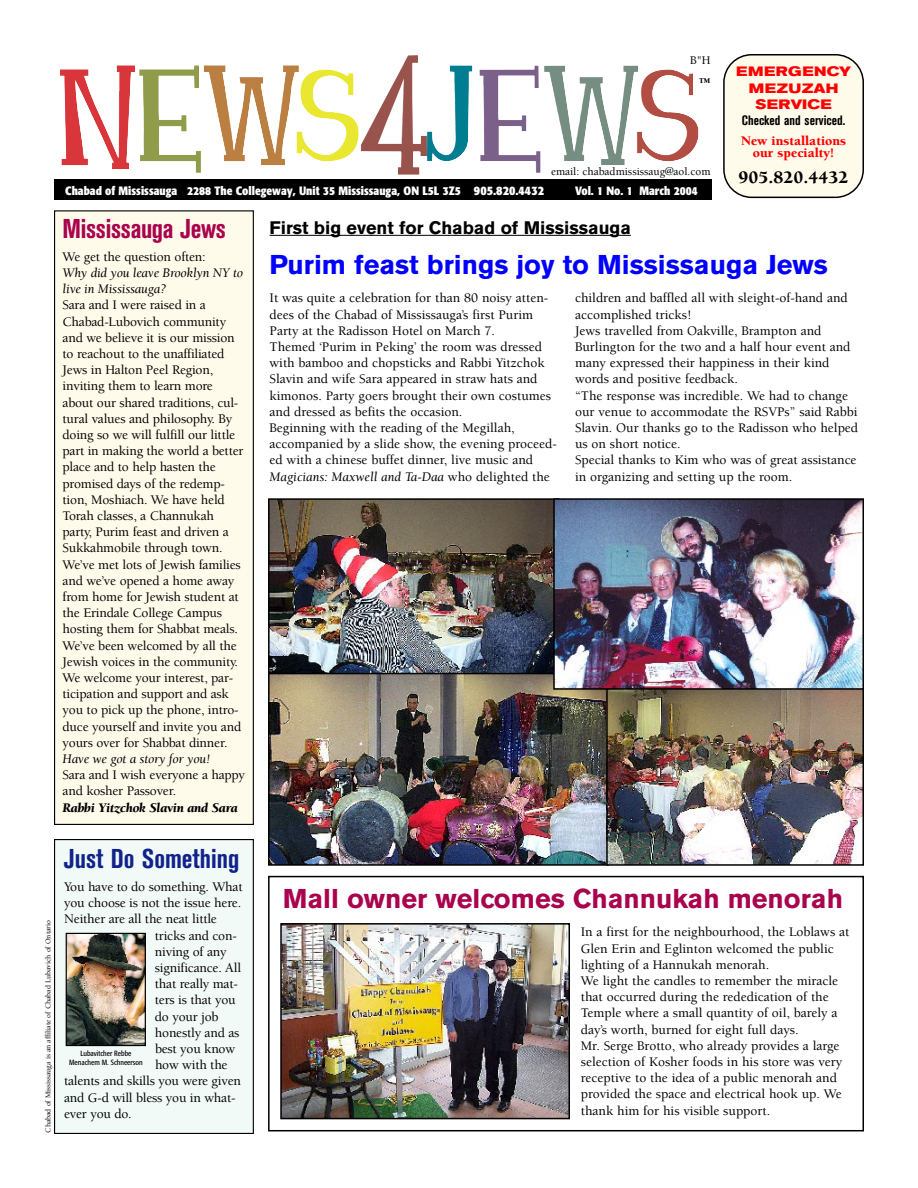
<style>
.page{position:relative;width:918px;height:1188px;background:#fff}
.page>*{position:absolute;margin:0;border:0;box-sizing:border-box;transform-origin:0 0}
.t1{font:700 27px "Akzidenz Grotesk BE";color:#00f}
.t2{font:700 27px "Akzidenz Grotesk BE";color:#a9034d}
.t3{font:700 condensed 27px "Akzidenz Grotesk BE";color:#10238c}
.t4{font:700 condensed 27px "Akzidenz Grotesk BE";letter-spacing:-.01em;color:#a9034d}
.t5{font:700 18px "Akzidenz Grotesk BE";color:#000}
.t6{font:900 18px "Berkeley";color:#000}
.t7{font:500 13.5px/16.2px "Berkeley";color:#000}
.t8{font:italic 13.5px/16.2px "Berkeley";letter-spacing:-.015em;color:#000}
.t9{font:900 13.5px/12.9px "Berkeley";color:#f00;text-align:center}
.t10{font:italic 900 13.5px "Berkeley";letter-spacing:-.015em;color:#000}
.t11{font:700 expanded 13.5px/16.2px "Akzidenz Grotesk BE";letter-spacing:.04em;color:#f00;text-align:center}
.t12{font:700 condensed 13.5px "Akzidenz Grotesk BE";color:#000}
.t13{font:700 condensed 12px "Formata";color:#fff}
.t14{font:500 12px "Berkeley";color:#000}
.t15{font:500 11.25px "Berkeley";color:#000}
.t16{font:500 7.5px "Berkeley";color:#000}
.t17{font:condensed 7.5px/9px "Formata";color:#000;text-align:center}
.t18{font:900 7.5px "Berkeley";color:#000}
.s1{font-size:12.75px}
.s2{font-weight:400;font-style:italic}
</style>
<div class="page">
<svg style="left:723px;top:54px;width:141px;height:144px"></svg>
<img style="left:60px;top:55px;width:638px;height:120px">
<div style="left:54px;top:179px;width:658px;height:21px;background:#000"></div>
<div style="left:55px;top:840px;width:198px;height:293px;background:#f2faf8"></div>
<div style="left:54px;top:839px;width:200px;height:295px;border:1px solid #000"></div>
<img style="left:68px;top:935px;width:76px;height:109px">
<div style="left:66px;top:933px;width:80px;height:113px;border:1px solid #000"></div>
<div style="left:55px;top:211px;width:198px;height:613px;background:#fffbeb"></div>
<div style="left:54px;top:210px;width:200px;height:615px;border:1px solid #000"></div>
<div style="left:268px;top:876px;width:596px;height:255px;border:2px solid #000"></div>
<img style="left:283px;top:926px;width:284px;height:190px">
<div style="left:280px;top:923px;width:290px;height:196px;border:2px solid #000"></div>
<hr style="left:270px;top:235px;width:361px;height:1px;background:#000">
<img style="left:271px;top:501px;width:282px;height:171px">
<div style="left:268px;top:498px;width:291px;height:177px;border:2px solid #000"></div>
<img style="left:271px;top:676px;width:335px;height:187px">
<div style="left:268px;top:673px;width:341px;height:193px;border:2px solid #000"></div>
<img style="left:609px;top:690px;width:252px;height:173px">
<div style="left:606px;top:627px;width:258px;height:239px;border:2px solid #000"></div>
<img style="left:556px;top:501px;width:305px;height:186px">
<div style="left:553px;top:498px;width:311px;height:192px;border:2px solid #000"></div>
<p class="t14" style="left:690px;top:55px;width:22px">B"H</p>
<p class="t18" style="left:699px;top:78px;width:13px">TM</p>
<p class="t15" style="left:551px;top:167px;width:161px">email: chabadmississaug@aol.com</p>
<p class="t13" style="left:65px;top:186px;width:480px">Chabad of Mississauga 2288 The Collegeway, Unit 35 Mississauga, ON L5L 3Z5 <span class="s1">905.820.4432</span></p>
<p class="t13" style="left:575px;top:186px;width:124px">Vol. 1 No. 1 March 2004</p>
<p class="t11" style="left:736px;top:65px;width:116px">EMERGENCY<br>MEZUZAH<br>SERVICE</p>
<p class="t12" style="left:742px;top:115px;width:105px">Checked and serviced.</p>
<p class="t9" style="left:741px;top:135px;width:107px">New installations our specialty!</p>
<h2 class="t6" style="left:739px;top:170px;width:112px">905.820.4432</h2>
<h1 class="t4" style="left:63px;top:219px;width:165px">Mississauga Jews</h1>
<p class="t7" style="left:63px;top:250px;width:145px">We get the question often:</p>
<p class="t8" style="left:63px;top:266px;width:182px">Why did you leave Brooklyn NY to live in Mississauga?</p>
<p class="t7" style="left:63px;top:298px;width:182px">Sara and I were raised in a<br>Chabad-Lubovich community and we believe it is our mission to reachout to the unaffiliated<br>Jews in Halton Peel Region, inviting them to learn more about our shared traditions, cul&shy;tural values and philosophy. By doing so we will fulfill our little part in making the world a better place and to help hasten the promised days of the redemp&shy;tion, Moshiach. We have held<br>Torah classes, a Channukah party, Purim feast and driven a<br>Sukkahmobile through town.<br>We’ve met lots of Jewish families and we’ve opened a home away from home for Jewish student at the Erindale College Campus hosting them for Shabbat meals.<br>We’ve been welcomed by all the<br>Jewish voices in the community.<br>We welcome your interest, par&shy;ticipation and support and ask you to pick up the phone, intro&shy;duce yourself and invite you and yours over for Shabbat dinner.</p>
<p class="t8" style="left:63px;top:752px;width:150px">Have we got a story for you!</p>
<p class="t7" style="left:63px;top:768px;width:184px">Sara and I wish everyone a happy and kosher Passover.</p>
<p class="t10" style="left:63px;top:802px;width:177px">Rabbi Yitzchok Slavin and Sara</p>
<h2 class="t5" style="left:270px;top:221px;width:363px">First big event for Chabad of Mississauga</h2>
<h1 class="t1" style="left:270px;top:255px;width:560px">Purim feast brings joy to Mississauga Jews</h1>
<p class="t7" style="left:270px;top:291px;width:289px">It was quite a celebration for than 80 noisy atten&shy;dees of the Chabad of Mississauga’s first Purim Party at the Radisson Hotel on March 7.<br>Themed ‘Purim in Peking’ the room was dressed with bamboo and chopsticks and Rabbi Yitzchok Slavin and wife Sara appeared in straw hats and kimonos. Party goers brought their own costumes and dressed as befits the occasion.<br>Beginning with the reading of the Megillah, accompanied by a slide show, the evening proceed&shy;ed with a chinese buffet dinner, live music and <span class="s2">Magicians: Maxwell and Ta-Daa</span> who delighted the</p>
<p class="t7" style="left:575px;top:291px;width:285px">children and baffled all with sleight-of-hand and accomplished tricks!<br>Jews travelled from Oakville, Brampton and Burlington for the two and a half hour event and many expressed their happiness in their kind words and positive feedback.<br>“The response was incredible. We had to change our venue to accommodate the RSVPs” said Rabbi Slavin. Our thanks go to the Radisson who helped us on short notice.<br>Special thanks to Kim who was of great assistance in organizing and setting up the room.</p>
<p class="t16" style="left:45px;top:1132px;width:214px;rotate:-90deg">Chabad of Mississauga is an affiliate of Chabad Lubavich of Ontario</p>
<h1 class="t3" style="left:64px;top:849px;width:177px">Just Do Something</h1>
<p class="t7" style="left:64px;top:880px;width:180px">You have to do something. What</p>
<p class="t7" style="left:64px;top:896px;width:179px">you choose is not the issue here.</p>
<p class="t7" style="left:64px;top:912px;width:154px">Neither are all the neat little</p>
<p class="t7" style="left:155px;top:929px;width:83px">tricks and con-</p>
<p class="t7" style="left:155px;top:945px;width:73px">niving of any</p>
<p class="t7" style="left:155px;top:961px;width:88px">significance. All</p>
<p class="t7" style="left:155px;top:977px;width:84px">that really mat-</p>
<p class="t7" style="left:155px;top:993px;width:82px">ters is that you</p>
<p class="t7" style="left:155px;top:1010px;width:65px">do your job</p>
<p class="t7" style="left:155px;top:1026px;width:86px">honestly and as</p>
<p class="t7" style="left:155px;top:1042px;width:82px">best you know</p>
<p class="t7" style="left:155px;top:1058px;width:74px">how with the</p>
<p class="t7" style="left:64px;top:1074px;width:178px">talents and skills you were given</p>
<p class="t7" style="left:64px;top:1091px;width:173px">and G-d will bless you in what-</p>
<p class="t7" style="left:64px;top:1107px;width:69px">ever you do.</p>
<p class="t17" style="left:69px;top:1049px;width:75px">Lubavitcher Rebbe<br>Menachem M. Schneerson</p>
<h1 class="t2" style="left:283px;top:889px;width:562px">Mall owner welcomes Channukah menorah</h1>
<p class="t7" style="left:581px;top:925px;width:270px">In a first for the neighbourhood, the Loblaws at Glen Erin and Eglinton welcomed the public lighting of a Hannukah menorah.<br>We light the candles to remember the miracle that occurred during the rededication of the Temple where a small quantity of oil, barely a day’s worth, burned for eight full days.<br>Mr. Serge Brotto, who already provides a large selection of Kosher foods in his store was very receptive to the idea of a public menorah and provided the space and electrical hook up. We thank him for his visible support.</p>
</div>
